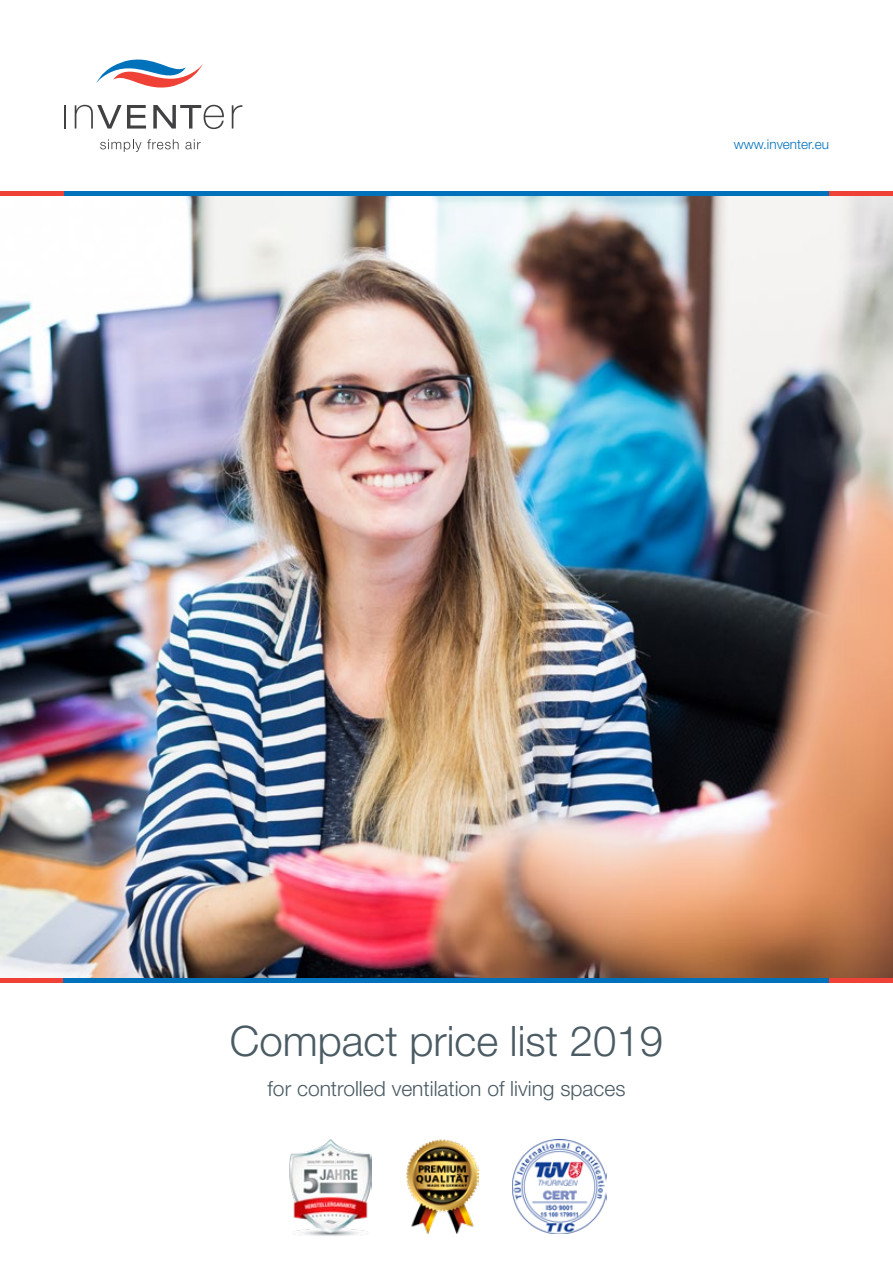
<style>
.page{position:relative;width:893px;height:1263px;background:#fff}
.page>*{position:absolute;margin:0;border:0;box-sizing:border-box;transform-origin:0 0}
.t1{font:300 42px "Helvetica Neue LT Std";color:#4a5b63}
.t2{font:300 21px "Helvetica Neue LT Std";color:#4a5b63}
.t3{font:300 13.5px "Helvetica Neue LT Std";color:#0072bc}
</style>
<div class="page">
<img style="left:0;top:196px;width:893px;height:782px">
<div style="left:0;top:191px;width:64px;height:5px;background:#ef4136"></div>
<div style="left:64px;top:191px;width:766px;height:5px;background:#0072bc"></div>
<div style="left:829px;top:191px;width:64px;height:5px;background:#ef4136"></div>
<hr style="left:0;top:978px;width:64px;height:4px;background:#ef4136">
<hr style="left:64px;top:978px;width:765px;height:4px;background:#0072bc">
<hr style="left:829px;top:978px;width:64px;height:4px;background:#ef4136">
<img style="left:290px;top:1139px;width:82px;height:97px">
<img style="left:406px;top:1139px;width:72px;height:94px">
<img style="left:513px;top:1139px;width:94px;height:94px">
<svg style="left:100px;top:139px;width:79px;height:13px"></svg>
<svg style="left:185px;top:139px;width:16px;height:10px"></svg>
<svg style="left:96px;top:59px;width:107px;height:29px"></svg>
<svg style="left:64px;top:105px;width:1px;height:24px"></svg>
<svg style="left:75px;top:105px;width:71px;height:24px"></svg>
<svg style="left:153px;top:105px;width:71px;height:24px"></svg>
<svg style="left:232px;top:105px;width:10px;height:24px"></svg>
<p class="t3" style="left:734px;top:136px;width:97px">www.inventer.eu</p>
<p class="t1" style="left:230px;top:1015px;width:435px">Compact price list 2019</p>
<p class="t2" style="left:268px;top:1076px;width:359px">for controlled ventilation of living spaces</p>
</div>
